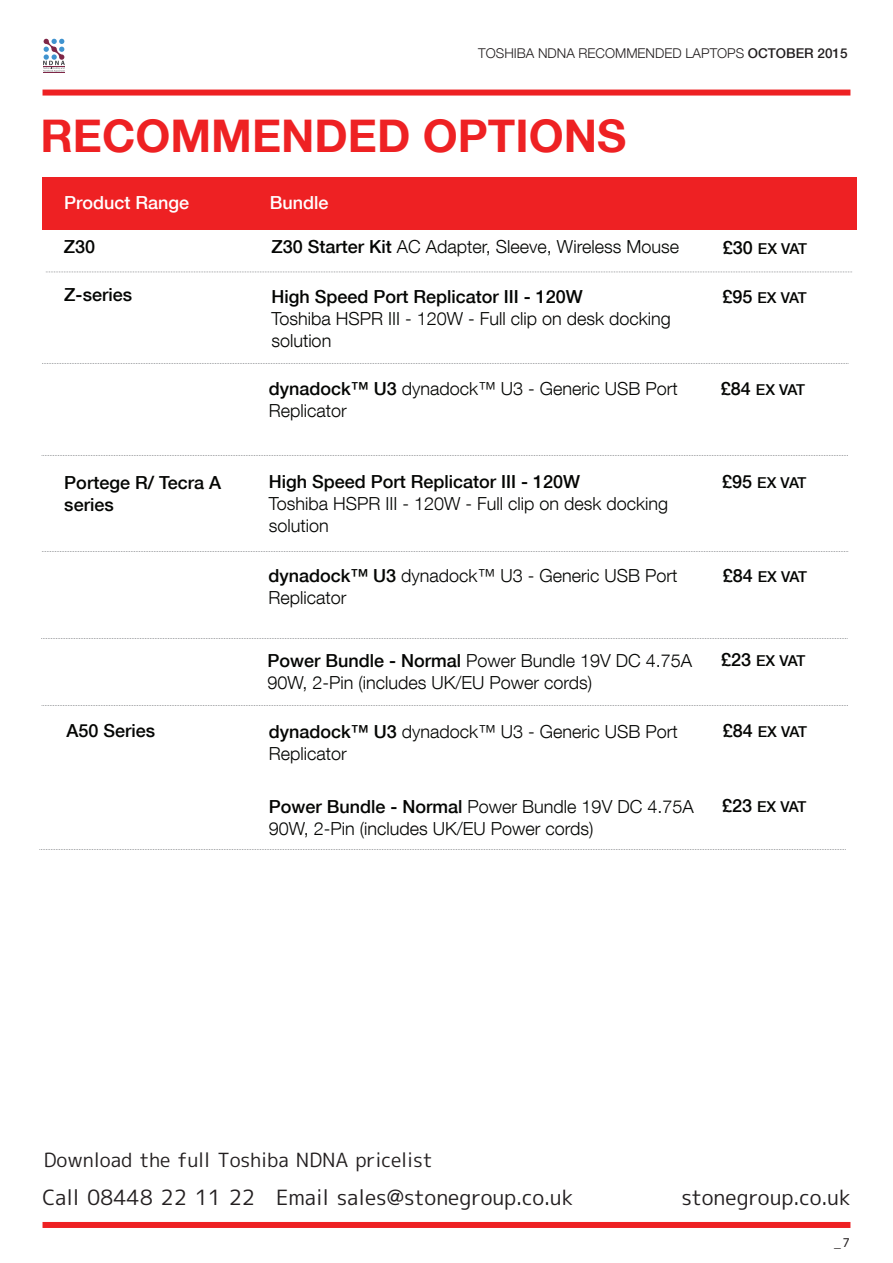
<style>
.page{position:relative;width:893px;height:1263px;background:#fff}
.page>*{position:absolute;margin:0;border:0;box-sizing:border-box;transform-origin:0 0}
.t1{font:700 45px "Helvetica Neue LT Com";color:#ee2123}
.t2{font:21px "mplus 1 c regular";color:#231f20}
.t3{font:19.5px "mplus 1 c regular";letter-spacing:-.005em;color:#231f20}
.t4{font:300 18px/21.6px "Helvetica Neue LT Com";color:#040503}
.t5{font:500 18px/21.6px "Helvetica Neue LT Com";color:#040503}
.t6{font:500 18px "Helvetica Neue LT Com";color:#fff}
.t7{font:500 15px "Helvetica Neue LT Com";letter-spacing:-.055em;color:#040503}
.t8{font:300 13.5px "Helvetica Neue";color:#231f20}
.t9{font:300 13.5px "Myriad Pro";color:#231f20}
.s1{font-family:"Helvetica Neue LT Com";font-weight:500}
.s2{font-weight:500}
.s3{font-size:18px}
.s4{font-weight:900}
</style>
<div class="page">
<div style="left:43px;top:1222px;width:807px;height:6px;background:#ee2123"></div>
<svg style="left:43px;top:39px;width:22px;height:34px"></svg>
<div style="left:43px;top:90px;width:807px;height:6px;background:#ee2123"></div>
<div style="left:42px;top:177px;width:814px;height:53px;background:#ee2123"></div>
<svg style="left:46px;top:272px;width:806px;height:1px"></svg>
<svg style="left:42px;top:363px;width:806px;height:1px"></svg>
<svg style="left:42px;top:455px;width:806px;height:1px"></svg>
<svg style="left:42px;top:551px;width:806px;height:1px"></svg>
<svg style="left:42px;top:638px;width:805px;height:1px"></svg>
<svg style="left:42px;top:705px;width:806px;height:1px"></svg>
<svg style="left:40px;top:849px;width:805px;height:1px"></svg>
<p class="t8" style="left:478px;top:45px;width:371px">TOSHIBA NDNA RECOMMENDED LAPTOPS <span class="s1">OCTOBER 2015</span></p>
<h1 class="t1" style="left:40px;top:108px;width:587px">RECOMMENDED OPTIONS</h1>
<p class="t6" style="left:64px;top:192px;width:126px">Product Range</p>
<p class="t6" style="left:270px;top:192px;width:60px">Bundle</p>
<p class="t5" style="left:64px;top:236px;width:33px">Z30</p>
<p class="t4" style="left:271px;top:236px;width:409px"><span class="s2">Z30 Starter Kit</span> AC Adapter, Sleeve, Wireless Mouse</p>
<p class="t7" style="left:723px;top:239px;width:86px"><span class="s3">£30</span> EX VAT</p>
<p class="t5" style="left:64px;top:283px;width:69px">Z-series</p>
<p class="t5" style="left:271px;top:286px;width:313px">High Speed Port Replicator III - 120W</p>
<p class="t4" style="left:271px;top:307px;width:401px">Toshiba HSPR III - 120W - Full clip on desk docking solution</p>
<p class="t7" style="left:722px;top:288px;width:86px"><span class="s3">£95</span> EX VAT</p>
<p class="t4" style="left:269px;top:378px;width:411px"><span class="s2">dynadock™ U3</span> dynadock™ U3 - Generic USB Port<br>Replicator</p>
<p class="t7" style="left:721px;top:381px;width:86px"><span class="s3">£84</span> EX VAT</p>
<p class="t5" style="left:64px;top:472px;width:158px">Portege R/ Tecra A series</p>
<p class="t5" style="left:269px;top:471px;width:313px">High Speed Port Replicator III - 120W</p>
<p class="t4" style="left:269px;top:492px;width:401px">Toshiba HSPR III - 120W - Full clip on desk docking solution</p>
<p class="t7" style="left:722px;top:474px;width:86px"><span class="s3">£95</span> EX VAT</p>
<p class="t4" style="left:268px;top:565px;width:411px"><span class="s2">dynadock™ U3</span> dynadock™ U3 - Generic USB Port<br>Replicator</p>
<p class="t7" style="left:723px;top:568px;width:86px"><span class="s3">£84</span> EX VAT</p>
<p class="t4" style="left:267px;top:649px;width:426px"><span class="s2">Power Bundle - Normal</span> Power Bundle 19V DC 4.75A<br>90W, 2-Pin (includes UK/EU Power cords)</p>
<p class="t7" style="left:721px;top:652px;width:86px"><span class="s3">£23</span> EX VAT</p>
<p class="t5" style="left:67px;top:720px;width:90px">A50 Series</p>
<p class="t4" style="left:269px;top:721px;width:411px"><span class="s2">dynadock™ U3</span> dynadock™ U3 - Generic USB Port<br>Replicator</p>
<p class="t7" style="left:723px;top:723px;width:86px"><span class="s3">£84</span> EX VAT</p>
<p class="t4" style="left:269px;top:795px;width:426px"><span class="s2">Power Bundle - Normal</span> Power Bundle 19V DC 4.75A<br>90W, 2-Pin (includes UK/EU Power cords)</p>
<p class="t7" style="left:722px;top:797px;width:86px"><span class="s3">£23</span> EX VAT</p>
<p class="t3" style="left:44px;top:1150px;width:390px">Download the full Toshiba NDNA pricelist</p>
<p class="t2" style="left:43px;top:1187px;width:532px">Call 08448 22 11 22 Email sales@stonegroup.co.uk</p>
<p class="t2" style="left:681px;top:1187px;width:171px">stonegroup.co.uk</p>
<p class="t9" style="left:834px;top:1234px;width:17px">_ <span class="s4">7</span></p>
</div>
